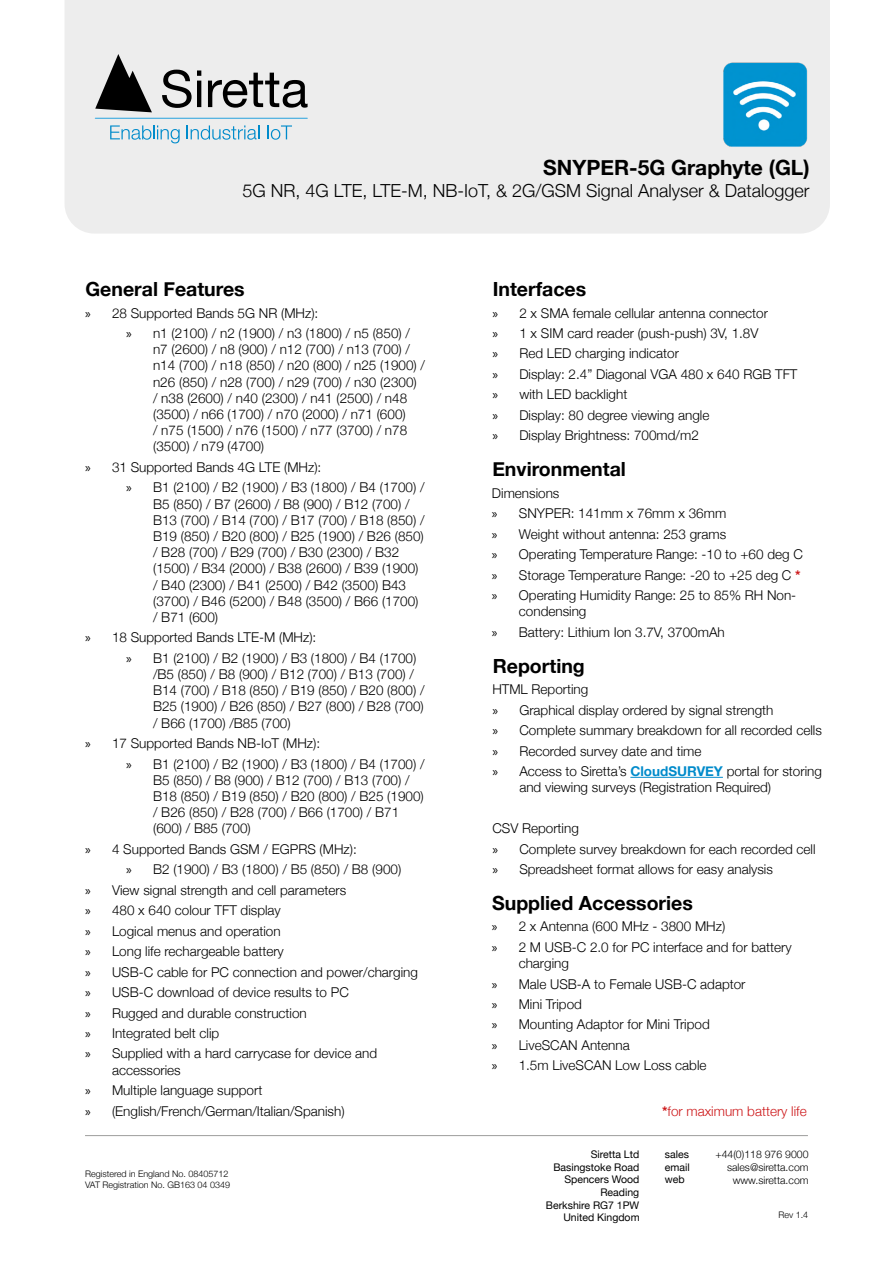
<style>
.page{position:relative;width:893px;height:1263px;background:#fff}
.page>*{position:absolute;margin:0;border:0;box-sizing:border-box;transform-origin:0 0}
.t1{font:700 21px "Helvetica Neue";color:#000}
.t2{font:700 19.5px "Helvetica Neue";color:#000}
.t3{font:300 18px "Helvetica Neue";color:#000}
.t4{font:300 13.5px/20.4px "Helvetica Neue";color:#000}
.t5{font:300 13.5px "Helvetica Neue";color:#cd1719}
.t6{font:10.5px/12.6px "Helvetica Neue";color:#000;text-align:right}
.t7{font:300 10.5px/12.6px "Helvetica Neue";color:#000;text-align:right}
.t8{font:300 9px/10.8px "Helvetica Neue";color:#000}
.s1{font-family:"Myriad Pro";font-weight:400}
.s2{font-weight:700;color:#cd1719}
.s3{font-weight:700;color:#008bcb}
.s4{font-weight:700}
</style>
<div class="page">
<div style="left:65px;top:0;width:765px;height:234px;background:#ededed"></div>
<hr style="left:85px;top:1135px;width:723px;height:1px;background:#9d9d9c">
<svg style="left:95px;top:54px;width:57px;height:58px;background:#767676"></svg>
<hr style="left:95px;top:118px;width:212px;height:1px;background:#36a9e1">
<svg style="left:162px;top:70px;width:39px;height:38px"></svg>
<svg style="left:208px;top:73px;width:100px;height:35px;background:#989898"></svg>
<svg style="left:110px;top:125px;width:70px;height:18px"></svg>
<svg style="left:187px;top:125px;width:72px;height:15px"></svg>
<svg style="left:267px;top:125px;width:25px;height:15px"></svg>
<img style="left:720px;top:60px;width:90px;height:88px">
<hr style="left:630px;top:777px;width:93px;height:1px;background:#008bcb">
<h1 class="t1" style="left:543px;top:155px;width:268px">SNYPER-5G Graphyte (GL)</h1>
<h3 class="t3" style="left:242px;top:179px;width:569px">5G NR, 4G LTE, LTE-M, NB-IoT, &amp; 2G/GSM Signal Analyser &amp; Datalogger</h3>
<h2 class="t2" style="left:85px;top:277px;width:161px">General Features</h2>
<p class="t4" style="left:126px;top:302px;width:285px;text-indent:-41px"><span class="s1">»</span> 28 Supported Bands 5G NR (MHz):<br><span class="s1">»</span> n1 (2100) / n2 (1900) / n3 (1800) / n5 (850) /</p>
<p class="t4" style="left:153px;top:341px;width:273px;line-height:16.2px">n7 (2600) / n8 (900) / n12 (700) / n13 (700) / n14 (700) / n18 (850) / n20 (800) / n25 (1900) / n26 (850) / n28 (700) / n29 (700) / n30 (2300)<br>/ n38 (2600) / n40 (2300) / n41 (2500) / n48 (3500) / n66 (1700) / n70 (2000) / n71 (600)<br>/ n75 (1500) / n76 (1500) / n77 (3700) / n78 (3500) / n79 (4700)</p>
<p class="t4" style="left:126px;top:457px;width:300px;text-indent:-41px"><span class="s1">»</span> 31 Supported Bands 4G LTE (MHz):<br><span class="s1">»</span> B1 (2100) / B2 (1900) / B3 (1800) / B4 (1700) /</p>
<p class="t4" style="left:153px;top:495px;width:273px;line-height:16.2px">B5 (850) / B7 (2600) / B8 (900) / B12 (700) / B13 (700) / B14 (700) / B17 (700) / B18 (850) / B19 (850) / B20 (800) / B25 (1900) / B26 (850) / B28 (700) / B29 (700) / B30 (2300) / B32 (1500) / B34 (2000) / B38 (2600) / B39 (1900) / B40 (2300) / B41 (2500) / B42 (3500) B43 (3700) / B46 (5200) / B48 (3500) / B66 (1700) / B71 (600)</p>
<p class="t4" style="left:126px;top:627px;width:292px;text-indent:-41px"><span class="s1">»</span> 18 Supported Bands LTE-M (MHz):<br><span class="s1">»</span> B1 (2100) / B2 (1900) / B3 (1800) / B4 (1700)</p>
<p class="t4" style="left:153px;top:666px;width:273px;line-height:16.2px">/B5 (850) / B8 (900) / B12 (700) / B13 (700) / B14 (700) / B18 (850) / B19 (850) / B20 (800) / B25 (1900) / B26 (850) / B27 (800) / B28 (700) / B66 (1700) /B85 (700)</p>
<p class="t4" style="left:126px;top:733px;width:300px;text-indent:-41px"><span class="s1">»</span> 17 Supported Bands NB-IoT (MHz):<br><span class="s1">»</span> B1 (2100) / B2 (1900) / B3 (1800) / B4 (1700) /</p>
<p class="t4" style="left:153px;top:772px;width:272px;line-height:16.2px">B5 (850) / B8 (900) / B12 (700) / B13 (700) / B18 (850) / B19 (850) / B20 (800) / B25 (1900) / B26 (850) / B28 (700) / B66 (1700) / B71 (600) / B85 (700)</p>
<p class="t4" style="left:85px;top:838px;width:273px"><span class="s1">»</span> 4 Supported Bands GSM / EGPRS (MHz):</p>
<p class="t4" style="left:126px;top:859px;width:277px"><span class="s1">»</span> B2 (1900) / B3 (1800) / B5 (850) / B8 (900)</p>
<p class="t4" style="left:85px;top:879px;width:263px"><span class="s1">»</span> View signal strength and cell parameters</p>
<p class="t4" style="left:85px;top:900px;width:197px"><span class="s1">»</span> 480 x 640 colour TFT display</p>
<p class="t4" style="left:85px;top:920px;width:197px"><span class="s1">»</span> Logical menus and operation</p>
<p class="t4" style="left:85px;top:941px;width:200px"><span class="s1">»</span> Long life rechargeable battery</p>
<p class="t4" style="left:85px;top:961px;width:334px"><span class="s1">»</span> USB-C cable for PC connection and power/charging</p>
<p class="t4" style="left:85px;top:982px;width:265px"><span class="s1">»</span> USB-C download of device results to PC</p>
<p class="t4" style="left:85px;top:1002px;width:223px"><span class="s1">»</span> Rugged and durable construction</p>
<p class="t4" style="left:85px;top:1023px;width:136px"><span class="s1">»</span> Integrated belt clip</p>
<p class="t4" style="left:85px;top:1043px;width:294px"><span class="s1">»</span> Supplied with a hard carrycase for device and</p>
<p class="t4" style="left:85px;top:1059px;width:261px;text-indent:27px">accessories<br><span class="s1">»</span> Multiple language support<br><span class="s1">»</span> (English/French/German/Italian/Spanish)</p>
<p class="t8" style="left:85px;top:1168px;width:146px">Registered in England No. 08405712<br>VAT Registration No. GB163 04 0349</p>
<h2 class="t2" style="left:493px;top:277px;width:95px">Interfaces</h2>
<p class="t4" style="left:492px;top:302px;width:307px"><span class="s1">»</span> 2 x SMA female cellular antenna connector<br><span class="s1">»</span> 1 x SIM card reader (push-push) 3V, 1.8V<br><span class="s1">»</span> Red LED charging indicator<br><span class="s1">»</span> Display: 2.4” Diagonal VGA 480 x 640 RGB TFT <span class="s1">»</span> with LED backlight<br><span class="s1">»</span> Display: 80 degree viewing angle<br><span class="s1">»</span> Display Brightness: 700md/m2</p>
<h2 class="t2" style="left:492px;top:457px;width:135px">Environmental</h2>
<p class="t4" style="left:492px;top:482px;width:312px">Dimensions<br><span class="s1">»</span> SNYPER: 141mm x 76mm x 36mm<br><span class="s1">»</span> Weight without antenna: 253 grams<br><span class="s1">»</span> Operating Temperature Range: -10 to +60 deg C <span class="s1">»</span> Storage Temperature Range: -20 to +25 deg C <span class="s2">* </span><span class="s1">»</span> Operating Humidity Range: 25 to 85% RH Non-</p>
<p class="t4" style="left:492px;top:601px;width:234px;text-indent:27px">condensing<br><span class="s1">»</span> Battery: Lithium Ion 3.7V, 3700mAh</p>
<h2 class="t2" style="left:493px;top:653px;width:94px">Reporting</h2>
<p class="t4" style="left:492px;top:679px;width:331px">HTML Reporting<br><span class="s1">»</span> Graphical display ordered by signal strength<br><span class="s1">»</span> Complete summary breakdown for all recorded cells <span class="s1">»</span> Recorded survey date and time<br><span class="s1">»</span> Access to Siretta’s <span class="s3">CloudSURVEY</span> portal for storing</p>
<p class="t4" style="left:519px;top:777px;width:253px">and viewing surveys (Registration Required)</p>
<p class="t4" style="left:492px;top:818px;width:325px">CSV Reporting<br><span class="s1">»</span> Complete survey breakdown for each recorded cell <span class="s1">»</span> Spreadsheet format allows for easy analysis</p>
<h2 class="t2" style="left:492px;top:891px;width:202px">Supplied Accessories</h2>
<p class="t4" style="left:492px;top:916px;width:301px"><span class="s1">»</span> 2 x Antenna (600 MHz - 3800 MHz)<br><span class="s1">»</span> 2 M USB-C 2.0 for PC interface and for battery</p>
<p class="t4" style="left:492px;top:953px;width:255px;text-indent:27px">charging<br><span class="s1">»</span> Male USB-A to Female USB-C adaptor <span class="s1">»</span> Mini Tripod<br><span class="s1">»</span> Mounting Adaptor for Mini Tripod<br><span class="s1">»</span> LiveSCAN Antenna<br><span class="s1">»</span> 1.5m LiveSCAN Low Loss cable</p>
<p class="t5" style="left:662px;top:1102px;width:146px"><span class="s4">*</span>for maximum battery life</p>
<p class="t6" style="left:546px;top:1148px;width:95px">Siretta Ltd<br>Basingstoke Road<br>Spencers Wood<br>Reading<br>Berkshire RG7 1PW</p>
<p class="t6" style="left:665px;top:1148px;width:26px;text-align:justify">sales email web</p>
<p class="t7" style="left:715px;top:1148px;width:95px">+44(0)118 976 9000 sales@siretta.com www.siretta.com</p>
<p class="t6" style="left:563px;top:1211px;width:78px">United Kingdom</p>
<p class="t8" style="left:778px;top:1209px;width:31px">Rev 1.4</p>
</div>
